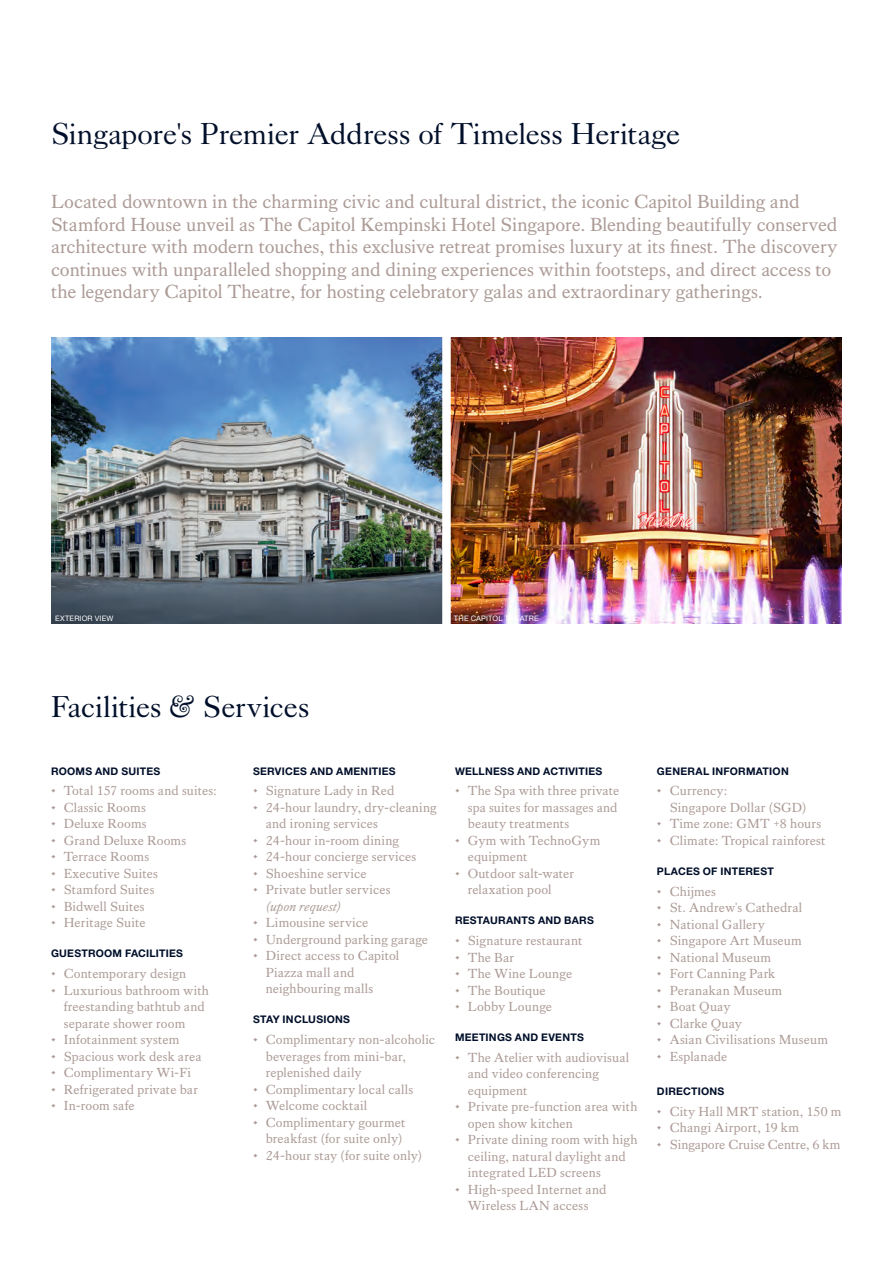
<style>
.page{position:relative;width:893px;height:1263px;background:#fff}
.page>*{position:absolute;margin:0;border:0;box-sizing:border-box;transform-origin:0 0}
.t1{font:30px "Kings Caslon Display";color:#010f2a}
.Introduction{font:19.5px/22.5px "Kings Caslon";color:#ac9b96}
.t2{font:13.5px/16.5px "Kings Caslon";letter-spacing:.01em;color:#ac9b96}
.Sub_Header{font:700 10.5px "Helvetica Neue LT Std";letter-spacing:.025em;color:#010f2a}
.t3{font:7.5px "Helvetica Neue LT Std";letter-spacing:.025em;color:#fff}
.s1{font-style:italic}
</style>
<div class="page">
<img style="left:51px;top:337px;width:791px;height:287px">
<div style="left:442px;top:327px;width:9px;height:308px;background:#fff"></div>
<p class="t1" style="left:51px;top:116px;width:631px">Singapore's Premier Address of Timeless Heritage</p>
<p class="Introduction" style="left:51px;top:190px;width:788px">Located downtown in the charming civic and cultural district, the iconic Capitol Building and Stamford House unveil as The Capitol Kempinski Hotel Singapore. Blending beautifully conserved architecture with modern touches, this exclusive retreat promises luxury at its finest. The discovery continues with unparalleled shopping and dining experiences within footsteps, and direct access to the legendary Capitol Theatre, for hosting celebratory galas and extraordinary gatherings.</p>
<p class="t3" style="left:55px;top:613px;width:60px">EXTERIOR VIEW</p>
<p class="t3" style="left:454px;top:613px;width:86px">THE CAPITOL THEATRE</p>
<p class="t1" style="left:51px;top:689px;width:260px">Facilities &amp; Services</p>
<p class="Sub_Header" style="left:51px;top:764px;width:111px">ROOMS AND SUITES</p>
<p class="t2" style="left:51px;top:782px;width:168px">• Total 157 rooms and suites:</p>
<p class="t2" style="left:51px;top:799px;width:96px">• Classic Rooms</p>
<p class="t2" style="left:51px;top:815px;width:97px">• Deluxe Rooms</p>
<p class="t2" style="left:51px;top:832px;width:137px">• Grand Deluxe Rooms</p>
<p class="t2" style="left:51px;top:848px;width:100px">• Terrace Rooms</p>
<p class="t2" style="left:51px;top:865px;width:108px">• Executive Suites</p>
<p class="t2" style="left:51px;top:881px;width:105px">• Stamford Suites</p>
<p class="t2" style="left:51px;top:898px;width:95px">• Bidwell Suites</p>
<p class="t2" style="left:51px;top:914px;width:96px">• Heritage Suite</p>
<p class="Sub_Header" style="left:51px;top:947px;width:134px">GUESTROOM FACILITIES</p>
<p class="t2" style="left:51px;top:965px;width:137px">• Contemporary design</p>
<p class="t2" style="left:64px;top:982px;width:147px;text-indent:-13px">• Luxurious bathroom with freestanding bathtub and separate shower room</p>
<p class="t2" style="left:51px;top:1031px;width:130px">• Infotainment system</p>
<p class="t2" style="left:51px;top:1048px;width:152px">• Spacious work desk area</p>
<p class="t2" style="left:51px;top:1064px;width:142px">• Complimentary Wi-Fi</p>
<p class="t2" style="left:51px;top:1081px;width:149px">• Refrigerated private bar</p>
<p class="t2" style="left:51px;top:1097px;width:85px">• In-room safe</p>
<p class="Sub_Header" style="left:253px;top:764px;width:144px">SERVICES AND AMENITIES</p>
<p class="t2" style="left:253px;top:782px;width:143px">• Signature Lady in Red</p>
<p class="t2" style="left:266px;top:799px;width:172px;text-indent:-13px">• 24-hour laundry, dry-cleaning and ironing services</p>
<p class="t2" style="left:253px;top:832px;width:148px">• 24-hour in-room dining</p>
<p class="t2" style="left:253px;top:848px;width:165px">• 24-hour concierge services</p>
<p class="t2" style="left:253px;top:865px;width:115px">• Shoeshine service</p>
<p class="t2" style="left:266px;top:881px;width:126px;text-indent:-13px">• Private butler services <span class="s1">(upon request)</span></p>
<p class="t2" style="left:253px;top:914px;width:117px">• Limousine service</p>
<p class="t2" style="left:253px;top:931px;width:177px">• Underground parking garage</p>
<p class="t2" style="left:266px;top:947px;width:135px;text-indent:-13px">• Direct access to Capitol<br>Piazza mall and neighbouring malls</p>
<p class="Sub_Header" style="left:253px;top:1013px;width:99px">STAY INCLUSIONS</p>
<p class="t2" style="left:266px;top:1031px;width:171px;text-indent:-13px">• Complimentary non-alcoholic beverages from mini-bar, replenished daily</p>
<p class="t2" style="left:253px;top:1081px;width:162px">• Complimentary local calls</p>
<p class="t2" style="left:253px;top:1097px;width:116px">• Welcome cocktail</p>
<p class="t2" style="left:253px;top:1114px;width:154px;text-align:right">• Complimentary gourmet breakfast (for suite only)</p>
<p class="t2" style="left:253px;top:1147px;width:171px">• 24-hour stay (for suite only)</p>
<p class="Sub_Header" style="left:455px;top:764px;width:149px">WELLNESS AND ACTIVITIES</p>
<p class="t2" style="left:468px;top:782px;width:153px;text-indent:-13px">• The Spa with three private spa suites for massages and beauty treatments</p>
<p class="t2" style="left:468px;top:832px;width:134px;text-indent:-13px">• Gym with TechnoGym equipment</p>
<p class="t2" style="left:468px;top:865px;width:108px;text-indent:-13px">• Outdoor salt-water relaxation pool</p>
<p class="Sub_Header" style="left:455px;top:914px;width:140px">RESTAURANTS AND BARS</p>
<p class="t2" style="left:455px;top:932px;width:129px">• Signature restaurant</p>
<p class="t2" style="left:455px;top:949px;width:61px">• The Bar</p>
<p class="t2" style="left:455px;top:965px;width:119px">• The Wine Lounge</p>
<p class="t2" style="left:455px;top:982px;width:92px">• The Boutique</p>
<p class="t2" style="left:455px;top:998px;width:99px">• Lobby Lounge</p>
<p class="Sub_Header" style="left:455px;top:1031px;width:130px">MEETINGS AND EVENTS</p>
<p class="t2" style="left:468px;top:1049px;width:163px;text-indent:-13px">• The Atelier with audiovisual and video conferencing equipment</p>
<p class="t2" style="left:468px;top:1098px;width:171px;text-indent:-13px">• Private pre-function area with open show kitchen</p>
<p class="t2" style="left:468px;top:1131px;width:171px;text-indent:-13px">• Private dining room with high ceiling, natural daylight and integrated LED screens</p>
<p class="t2" style="left:455px;top:1181px;width:153px;text-align:center">• High-speed Internet and<br>Wireless LAN access</p>
<p class="Sub_Header" style="left:657px;top:764px;width:133px">GENERAL INFORMATION</p>
<p class="t2" style="left:670px;top:782px;width:138px;text-indent:-13px">• Currency:<br>Singapore Dollar (SGD)</p>
<p class="t2" style="left:657px;top:815px;width:166px">• Time zone: GMT +8 hours</p>
<p class="t2" style="left:657px;top:832px;width:170px">• Climate: Tropical rainforest</p>
<p class="Sub_Header" style="left:657px;top:864px;width:118px">PLACES OF INTEREST</p>
<p class="t2" style="left:657px;top:883px;width:61px">• Chijmes</p>
<p class="t2" style="left:657px;top:899px;width:147px">• St. Andrew's Cathedral</p>
<p class="t2" style="left:657px;top:916px;width:109px">• National Gallery</p>
<p class="t2" style="left:657px;top:932px;width:146px">• Singapore Art Museum</p>
<p class="t2" style="left:657px;top:949px;width:116px">• National Museum</p>
<p class="t2" style="left:657px;top:965px;width:120px">• Fort Canning Park</p>
<p class="t2" style="left:657px;top:982px;width:127px">• Peranakan Museum</p>
<p class="t2" style="left:657px;top:998px;width:75px">• Boat Quay</p>
<p class="t2" style="left:657px;top:1015px;width:87px">• Clarke Quay</p>
<p class="t2" style="left:657px;top:1031px;width:173px">• Asian Civilisations Museum</p>
<p class="t2" style="left:657px;top:1048px;width:72px">• Esplanade</p>
<p class="Sub_Header" style="left:657px;top:1084px;width:69px">DIRECTIONS</p>
<p class="t2" style="left:657px;top:1103px;width:186px">• City Hall MRT station, 150 m</p>
<p class="t2" style="left:657px;top:1119px;width:144px">• Changi Airport, 19 km</p>
<p class="t2" style="left:657px;top:1136px;width:185px">• Singapore Cruise Centre, 6 km</p>
</div>
